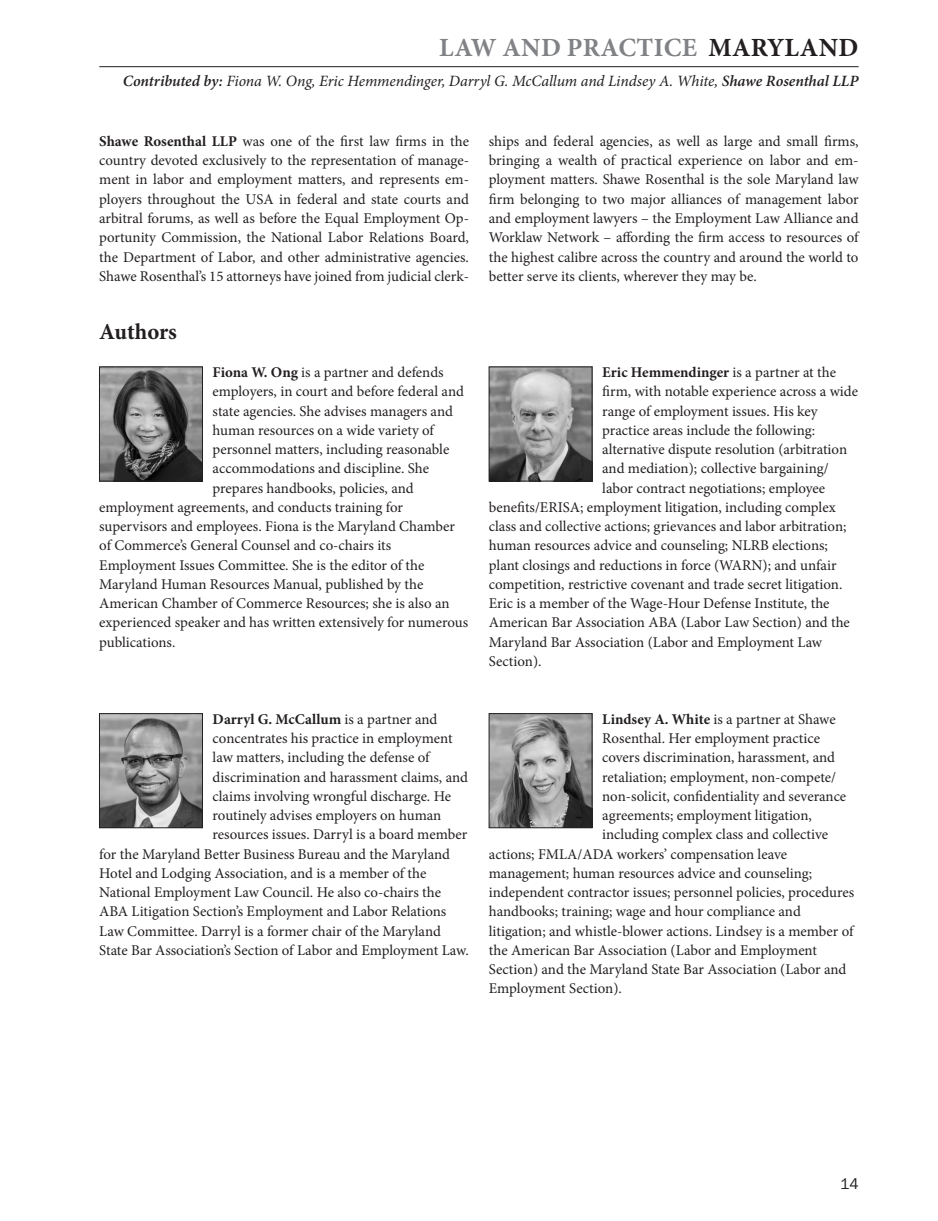
<style>
.page{position:relative;width:938px;height:1221px;background:#fff}
.page>*{position:absolute;margin:0;border:0;box-sizing:border-box;transform-origin:0 0}
.t1{font:700 26.25px "Minion Pro";color:#808285}
.t2{font:700 26.25px "Minion Pro";letter-spacing:.01em;color:#231f20}
.Authors{font:700 22.75px "Minion Pro";letter-spacing:-.005em;color:#231f20}
.t3{font:italic 15.75px "Minion Pro";letter-spacing:-.005em;color:#231f20}
.t4{font:15.75px "Franklin Gothic URW Boo";color:#231f20}
.Author_paragraph{font:14.88px "Minion Pro";color:#231f20}
.Firm_paragraph{font:14.88px/19.2px "Minion Pro";color:#231f20;text-align:justify}
.Author_paragraph-2{font:700 14.88px "Minion Pro";color:#231f20}
.s1{font-weight:600}
.s2{font-weight:700}
.s3{font-weight:400}
</style>
<div class="page">
<hr style="left:99px;top:66px;width:759px;height:1px;background:#231f20">
<img style="left:101px;top:368px;width:100px;height:111px">
<div style="left:99px;top:366px;width:104px;height:115px;border:1px solid #231f20"></div>
<img style="left:101px;top:715px;width:100px;height:111px">
<div style="left:99px;top:713px;width:104px;height:115px;border:1px solid #231f20"></div>
<img style="left:491px;top:368px;width:99px;height:111px">
<div style="left:489px;top:366px;width:103px;height:115px;border:1px solid #231f20"></div>
<img style="left:491px;top:715px;width:99px;height:111px">
<div style="left:489px;top:713px;width:103px;height:115px;border:1px solid #231f20"></div>
<h1 class="t1" style="left:439px;top:29px;width:84px">Law and</h1>
<h1 class="t1" style="left:567px;top:29px;width:33px">Practice</h1>
<h1 class="t2" style="left:708px;top:29px;width:151px">MARYLAND</h1>
<p class="t3" style="left:123px;top:70px;width:737px"><span class="s1">Contributed by:</span> Fiona W. Ong, Eric Hemmendinger, Darryl G. McCallum and Lindsey A. White, <span class="s1">Shawe Rosenthal LLP</span></p>
<p class="Firm_paragraph" style="left:99px;top:132px;width:371px"><span class="s2">Shawe Rosenthal LLP</span> was one of the first law firms in the country devoted exclusively to the representation of manage&shy;ment in labor and employment matters, and represents em&shy;ployers throughout the USA in federal and state courts and arbitral forums, as well as before the Equal Employment Op&shy;portunity Commission, the National Labor Relations Board, the Department of Labor, and other administrative agencies.<br>Shawe Rosenthal’s 15 attorneys have joined from judicial clerk-</p>
<p class="Firm_paragraph" style="left:489px;top:132px;width:371px">ships and federal agencies, as well as large and small firms, bringing a wealth of practical experience on labor and em&shy;ployment matters. Shawe Rosenthal is the sole Maryland law firm belonging to two major alliances of management labor and employment lawyers – the Employment Law Alliance and Worklaw Network – affording the firm access to resources of the highest calibre across the country and around the world to better serve its clients, wherever they may be.</p>
<p class="Authors" style="left:99px;top:315px;width:79px">Authors</p>
<p class="Author_paragraph" style="left:213px;top:362px;width:232px"><span class="s2">Fiona W. Ong</span> is a partner and defends</p>
<p class="Author_paragraph" style="left:213px;top:381px;width:253px">employers, in court and before federal and</p>
<p class="Author_paragraph" style="left:213px;top:401px;width:242px">state agencies. She advises managers and</p>
<p class="Author_paragraph" style="left:213px;top:420px;width:223px">human resources on a wide variety of</p>
<p class="Author_paragraph" style="left:213px;top:439px;width:238px">personnel matters, including reasonable</p>
<p class="Author_paragraph" style="left:213px;top:458px;width:218px">accommodations and discipline. She</p>
<p class="Author_paragraph" style="left:213px;top:478px;width:202px">prepares handbooks, policies, and</p>
<p class="Author_paragraph" style="left:99px;top:497px;width:305px">employment agreements, and conducts training for</p>
<p class="Author_paragraph" style="left:99px;top:516px;width:357px">supervisors and employees. Fiona is the Maryland Chamber</p>
<p class="Author_paragraph" style="left:99px;top:535px;width:293px">of Commerce’s General Counsel and co-chairs its</p>
<p class="Author_paragraph" style="left:99px;top:555px;width:327px">Employment Issues Committee. She is the editor of the</p>
<p class="Author_paragraph" style="left:99px;top:574px;width:325px">Maryland Human Resources Manual, published by the</p>
<p class="Author_paragraph" style="left:99px;top:593px;width:352px">American Chamber of Commerce Resources; she is also an</p>
<p class="Author_paragraph" style="left:99px;top:612px;width:370px">experienced speaker and has written extensively for numerous</p>
<p class="Author_paragraph" style="left:99px;top:632px;width:78px">publications.</p>
<p class="Author_paragraph-2" style="left:602px;top:362px;width:235px">Eric Hemmendinger <span class="s3">is a partner at the</span></p>
<p class="Author_paragraph" style="left:602px;top:381px;width:257px">firm, with notable experience across a wide</p>
<p class="Author_paragraph" style="left:602px;top:401px;width:217px">range of employment issues. His key</p>
<p class="Author_paragraph" style="left:602px;top:420px;width:214px">practice areas include the following:</p>
<p class="Author_paragraph" style="left:602px;top:439px;width:246px">alternative dispute resolution (arbitration</p>
<p class="Author_paragraph" style="left:602px;top:458px;width:228px">and mediation); collective bargaining/</p>
<p class="Author_paragraph" style="left:602px;top:478px;width:224px">labor contract negotiations; employee</p>
<p class="Author_paragraph" style="left:489px;top:497px;width:348px">benefits/ERISA; employment litigation, including complex</p>
<p class="Author_paragraph" style="left:489px;top:516px;width:359px">class and collective actions; grievances and labor arbitration;</p>
<p class="Author_paragraph" style="left:489px;top:535px;width:340px">human resources advice and counseling; NLRB elections;</p>
<p class="Author_paragraph" style="left:489px;top:555px;width:349px">plant closings and reductions in force (WARN); and unfair</p>
<p class="Author_paragraph" style="left:489px;top:574px;width:355px">competition, restrictive covenant and trade secret litigation.</p>
<p class="Author_paragraph" style="left:489px;top:593px;width:342px">Eric is a member of the Wage-Hour Defense Institute, the</p>
<p class="Author_paragraph" style="left:489px;top:612px;width:362px">American Bar Association ABA (Labor Law Section) and the</p>
<p class="Author_paragraph" style="left:489px;top:632px;width:335px">Maryland Bar Association (Labor and Employment Law</p>
<p class="Author_paragraph" style="left:489px;top:651px;width:54px">Section).</p>
<p class="Author_paragraph-2" style="left:213px;top:708px;width:226px">Darryl G. McCallum <span class="s3">is a partner and</span></p>
<p class="Author_paragraph" style="left:213px;top:728px;width:241px">concentrates his practice in employment</p>
<p class="Author_paragraph" style="left:213px;top:747px;width:218px">law matters, including the defense of</p>
<p class="Author_paragraph" style="left:213px;top:766px;width:257px">discrimination and harassment claims, and</p>
<p class="Author_paragraph" style="left:213px;top:786px;width:240px">claims involving wrongful discharge. He</p>
<p class="Author_paragraph" style="left:213px;top:805px;width:230px">routinely advises employers on human</p>
<p class="Author_paragraph" style="left:213px;top:824px;width:256px">resources issues. Darryl is a board member</p>
<p class="Author_paragraph" style="left:99px;top:843px;width:352px">for the Maryland Better Business Bureau and the Maryland</p>
<p class="Author_paragraph" style="left:99px;top:863px;width:329px">Hotel and Lodging Association, and is a member of the</p>
<p class="Author_paragraph" style="left:99px;top:882px;width:343px">National Employment Law Council. He also co-chairs the</p>
<p class="Author_paragraph" style="left:99px;top:901px;width:348px">ABA Litigation Section’s Employment and Labor Relations</p>
<p class="Author_paragraph" style="left:99px;top:920px;width:343px">Law Committee. Darryl is a former chair of the Maryland</p>
<p class="Author_paragraph" style="left:99px;top:940px;width:371px">State Bar Association’s Section of Labor and Employment Law.</p>
<p class="Author_paragraph" style="left:602px;top:709px;width:235px"><span class="s2">Lindsey A. White</span> is a partner at Shawe</p>
<p class="Author_paragraph" style="left:602px;top:728px;width:219px">Rosenthal. Her employment practice</p>
<p class="Author_paragraph" style="left:602px;top:747px;width:234px">covers discrimination, harassment, and</p>
<p class="Author_paragraph" style="left:602px;top:766px;width:235px">retaliation; employment, non-compete/</p>
<p class="Author_paragraph" style="left:602px;top:786px;width:245px">non-solicit, confidentiality and severance</p>
<p class="Author_paragraph" style="left:602px;top:805px;width:211px">agreements; employment litigation,</p>
<p class="Author_paragraph" style="left:602px;top:824px;width:227px">including complex class and collective</p>
<p class="Author_paragraph" style="left:489px;top:843px;width:300px">actions; FMLA/ADA workers’ compensation leave</p>
<p class="Author_paragraph" style="left:489px;top:863px;width:325px">management; human resources advice and counseling;</p>
<p class="Author_paragraph" style="left:489px;top:882px;width:367px">independent contractor issues; personnel policies, procedures</p>
<p class="Author_paragraph" style="left:489px;top:901px;width:313px">handbooks; training; wage and hour compliance and</p>
<p class="Author_paragraph" style="left:489px;top:920px;width:366px">litigation; and whistle-blower actions. Lindsey is a member of</p>
<p class="Author_paragraph" style="left:489px;top:940px;width:330px">the American Bar Association (Labor and Employment</p>
<p class="Author_paragraph" style="left:489px;top:959px;width:359px">Section) and the Maryland State Bar Association (Labor and</p>
<p class="Author_paragraph" style="left:489px;top:978px;width:134px">Employment Section).</p>
<p class="t4" style="left:840px;top:1174px;width:20px">14</p>
</div>
